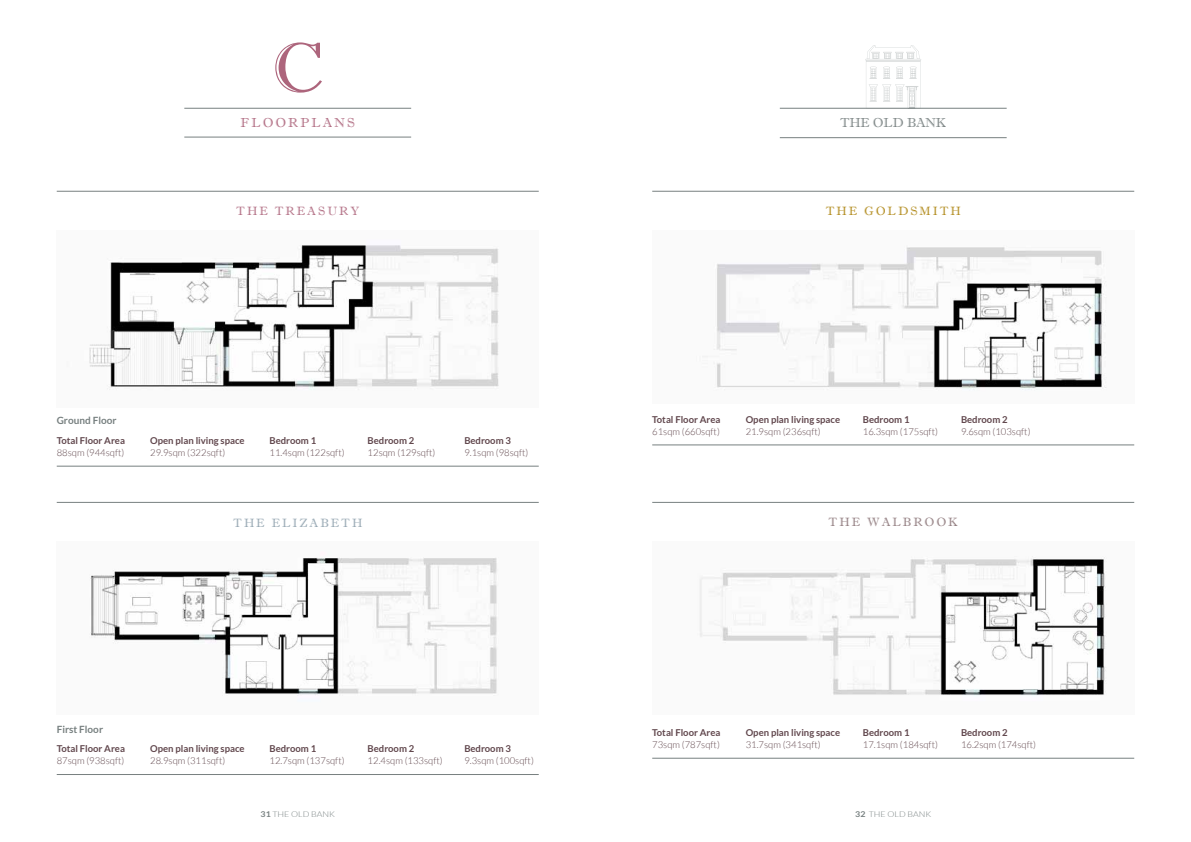
<style>
.page{position:relative;width:1191px;height:842px;background:#fff}
.page>*{position:absolute;margin:0;border:0;box-sizing:border-box;transform-origin:0 0}
.t1{font:70px "Imprint MT Shadow";color:#ad657c}
.t2{font:13px "Imprint MT Shadow";letter-spacing:.17em;color:#ad657c}
.t3{font:13px "Imprint MT Shadow";color:#778080}
.t4{font:12px "Imprint MT Shadow";letter-spacing:.17em;color:#90a2ae}
.t5{font:12px "Imprint MT Shadow";letter-spacing:.17em;color:#ad840f}
.t6{font:12px "Imprint MT Shadow";letter-spacing:.17em;color:#ad657c}
.t7{font:12px "Imprint MT Shadow";letter-spacing:.17em;color:#8c7679}
.t8{font:700 10px "Lato";color:#778080}
.t9{font:300 9.5px "Lato";color:#61474d}
.t10{font:700 9.5px "Lato";color:#61474d}
.t11{font:300 8px "Lato";color:#778080;scale:1.1 1}
.s1{font-weight:700}
</style>
<div class="page">
<img style="left:89px;top:245px;width:410px;height:145px">
<hr style="left:57px;top:191px;width:482px;height:1px;background:#778080">
<hr style="left:57px;top:466px;width:482px;height:1px;background:#778080">
<img style="left:90px;top:558px;width:407px;height:138px">
<hr style="left:57px;top:502px;width:482px;height:1px;background:#778080">
<hr style="left:57px;top:774px;width:482px;height:1px;background:#778080">
<img style="left:702px;top:247px;width:405px;height:143px">
<hr style="left:652px;top:191px;width:482px;height:1px;background:#778080">
<hr style="left:652px;top:445px;width:482px;height:1px;background:#778080">
<img style="left:699px;top:556px;width:408px;height:140px">
<hr style="left:652px;top:502px;width:482px;height:1px;background:#778080">
<hr style="left:652px;top:758px;width:482px;height:1px;background:#778080">
<hr style="left:780px;top:137px;width:226px;height:1px;background:#778080">
<hr style="left:865px;top:59px;width:56px;height:1px;background:#778080">
<svg style="left:866px;top:45px;width:54px;height:63px"></svg>
<hr style="left:780px;top:108px;width:226px;height:1px;background:#778080">
<hr style="left:184px;top:108px;width:227px;height:1px;background:#778080">
<hr style="left:184px;top:137px;width:227px;height:1px;background:#778080">
<h1 class="t1" style="left:272px;top:42px;width:53px">C</h1>
<h2 class="t2" style="left:240px;top:118px;width:116px">FLOORPLANS</h2>
<p class="t6" style="left:236px;top:206px;width:124px">THE TREASURY</p>
<h2 class="t3" style="left:840px;top:118px;width:108px">THE OLD BANK</h2>
<p class="t5" style="left:825px;top:206px;width:136px">THE GOLDSMITH</p>
<p class="t8" style="left:57px;top:417px;width:61px">Ground Floor</p>
<p class="t10" style="left:57px;top:437px;width:70px">Total Floor Area</p>
<p class="t9" style="left:57px;top:449px;width:69px">88sqm (944sqft)</p>
<p class="t10" style="left:150px;top:437px;width:96px">Open plan living space</p>
<p class="t9" style="left:150px;top:449px;width:77px">29.9sqm (322sqft)</p>
<p class="t10" style="left:269px;top:437px;width:48px">Bedroom 1</p>
<p class="t9" style="left:269px;top:449px;width:77px">11.4sqm (122sqft)</p>
<p class="t10" style="left:368px;top:437px;width:48px">Bedroom 2</p>
<p class="t9" style="left:368px;top:449px;width:69px">12sqm (129sqft)</p>
<p class="t4" style="left:233px;top:518px;width:130px">THE ELIZABETH</p>
<p class="t10" style="left:464px;top:437px;width:48px">Bedroom 3</p>
<p class="t9" style="left:464px;top:449px;width:65px">9.1sqm (98sqft)</p>
<p class="t10" style="left:652px;top:415px;width:70px">Total Floor Area</p>
<p class="t9" style="left:652px;top:427px;width:69px">61sqm (660sqft)</p>
<p class="t10" style="left:745px;top:415px;width:96px">Open plan living space</p>
<p class="t9" style="left:745px;top:427px;width:77px">21.9sqm (236sqft)</p>
<p class="t10" style="left:863px;top:415px;width:48px">Bedroom 1</p>
<p class="t9" style="left:863px;top:427px;width:77px">16.3sqm (175sqft)</p>
<p class="t10" style="left:961px;top:415px;width:48px">Bedroom 2</p>
<p class="t9" style="left:961px;top:427px;width:71px">9.6sqm (103sqft)</p>
<p class="t7" style="left:828px;top:518px;width:131px">THE WALBROOK</p>
<p class="t8" style="left:57px;top:725px;width:48px">First Floor</p>
<p class="t10" style="left:57px;top:745px;width:70px">Total Floor Area</p>
<p class="t9" style="left:57px;top:757px;width:69px">87sqm (938sqft)</p>
<p class="t10" style="left:150px;top:745px;width:96px">Open plan living space</p>
<p class="t9" style="left:150px;top:757px;width:77px">28.9sqm (311sqft)</p>
<p class="t10" style="left:269px;top:745px;width:48px">Bedroom 1</p>
<p class="t9" style="left:269px;top:757px;width:77px">12.7sqm (137sqft)</p>
<p class="t10" style="left:368px;top:745px;width:48px">Bedroom 2</p>
<p class="t9" style="left:368px;top:757px;width:77px">12.4sqm (133sqft)</p>
<p class="t10" style="left:464px;top:745px;width:48px">Bedroom 3</p>
<p class="t9" style="left:464px;top:757px;width:71px">9.3sqm (100sqft)</p>
<p class="t10" style="left:652px;top:729px;width:70px">Total Floor Area</p>
<p class="t9" style="left:652px;top:741px;width:69px">73sqm (787sqft)</p>
<p class="t10" style="left:745px;top:729px;width:96px">Open plan living space</p>
<p class="t9" style="left:745px;top:741px;width:77px">31.7sqm (341sqft)</p>
<p class="t10" style="left:863px;top:729px;width:48px">Bedroom 1</p>
<p class="t9" style="left:863px;top:741px;width:77px">17.1sqm (184sqft)</p>
<p class="t11" style="left:260px;top:811px;width:69px"><span class="s1">31</span> THE OLD BANK</p>
<p class="t11" style="left:855px;top:811px;width:71px"><span class="s1">32</span> THE OLD BANK</p>
<p class="t10" style="left:961px;top:729px;width:48px">Bedroom 2</p>
<p class="t9" style="left:961px;top:741px;width:77px">16.2sqm (174sqft)</p>
</div>
